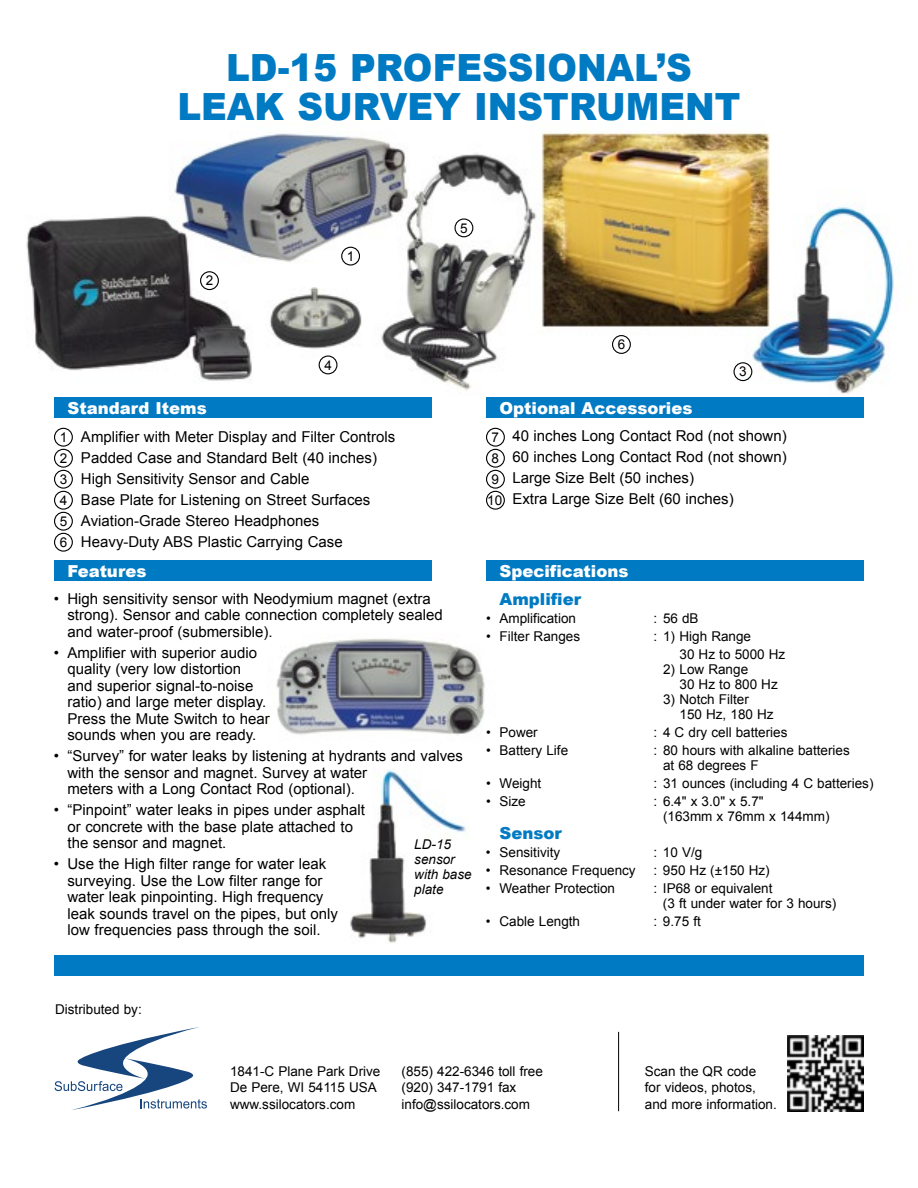
<style>
.page{position:relative;width:918px;height:1188px;background:#fff}
.page>*{position:absolute;margin:0;border:0;box-sizing:border-box;transform-origin:0 0}
.t1{font:900 37.5px/39px "Arial";color:#007ac2;text-align:center;scale:.95 1}
.t2{font:900 16.5px "Arial";color:#fff}
.t3{font:900 16.5px "Arial";color:#007ac2}
.t4{font:15px/16.5px "Arial";color:#000}
.t5{font:13.5px/21px "Arial";color:#000}
.t6{font:italic 13.5px/15px "Arial";color:#000}
</style>
<div class="page">
<img style="left:267px;top:638px;width:218px;height:97px">
<img style="left:350px;top:768px;width:116px;height:175px">
<img style="left:26px;top:132px;width:868px;height:262px">
<div style="left:54px;top:561px;width:378px;height:20px;background:#007ac2"></div>
<div style="left:486px;top:561px;width:378px;height:20px;background:#007ac2"></div>
<div style="left:54px;top:398px;width:378px;height:20px;background:#007ac2"></div>
<div style="left:486px;top:398px;width:378px;height:20px;background:#007ac2"></div>
<div style="left:54px;top:428px;width:19px;height:19px;border:1px solid #000;border-radius:50%"></div>
<div style="left:54px;top:449px;width:19px;height:19px;border:1px solid #000;border-radius:50%"></div>
<div style="left:54px;top:470px;width:19px;height:19px;border:1px solid #000;border-radius:50%"></div>
<div style="left:54px;top:491px;width:19px;height:19px;border:1px solid #000;border-radius:50%"></div>
<div style="left:486px;top:428px;width:19px;height:19px;border:1px solid #000;border-radius:50%"></div>
<div style="left:486px;top:449px;width:19px;height:19px;border:1px solid #000;border-radius:50%"></div>
<div style="left:486px;top:470px;width:19px;height:19px;border:1px solid #000;border-radius:50%"></div>
<div style="left:486px;top:491px;width:19px;height:19px;border:1px solid #000;border-radius:50%"></div>
<div style="left:54px;top:955px;width:810px;height:21px;background:#007ac2"></div>
<div style="left:54px;top:512px;width:19px;height:19px;border:1px solid #000;border-radius:50%"></div>
<div style="left:54px;top:533px;width:19px;height:19px;border:1px solid #000;border-radius:50%"></div>
<div style="left:341px;top:247px;width:19px;height:19px;border:1px solid #000;border-radius:50%"></div>
<div style="left:200px;top:271px;width:19px;height:19px;border:1px solid #000;border-radius:50%"></div>
<div style="left:733px;top:362px;width:19px;height:19px;border:1px solid #000;border-radius:50%"></div>
<div style="left:319px;top:355px;width:19px;height:19px;border:1px solid #000;border-radius:50%"></div>
<div style="left:454px;top:218px;width:19px;height:19px;border:1px solid #000;border-radius:50%"></div>
<div style="left:612px;top:335px;width:19px;height:19px;border:1px solid #000;border-radius:50%"></div>
<svg style="left:55px;top:1027px;width:152px;height:83px"></svg>
<img style="left:787px;top:1035px;width:77px;height:77px">
<hr style="left:618px;top:1032px;width:1px;height:79px;background:#000">
<h1 class="t1" style="left:177px;top:48px;width:594px">LD-15 PROFESSIONAL’S<br>LEAK SURVEY INSTRUMENT</h1>
<p class="t5" style="left:206px;top:270px;width:9px">2</p>
<p class="t5" style="left:347px;top:246px;width:9px">1</p>
<p class="t5" style="left:324px;top:355px;width:9px">4</p>
<p class="t5" style="left:460px;top:218px;width:9px">5</p>
<p class="t5" style="left:618px;top:334px;width:9px">6</p>
<p class="t2" style="left:68px;top:399px;width:141px">Standard Items</p>
<p class="t2" style="left:500px;top:399px;width:195px">Optional Accessories</p>
<p class="t5" style="left:739px;top:361px;width:9px">3</p>
<p class="t4" style="left:81px;top:426px;width:316px;line-height:21px">Amplifier with Meter Display and Filter Controls Padded Case and Standard Belt (40 inches)<br>High Sensitivity Sensor and Cable<br>Base Plate for Listening on Street Surfaces Aviation-Grade Stereo Headphones Heavy-Duty ABS Plastic Carrying Case</p>
<p class="t4" style="left:512px;top:425px;width:276px;line-height:21px">40 inches Long Contact Rod (not shown)<br>60 inches Long Contact Rod (not shown)<br>Large Size Belt (50 inches)<br>Extra Large Size Belt (60 inches)</p>
<p class="t5" style="left:60px;top:427px;width:9px;text-align:justify">1<br>2<br>3<br>4</p>
<p class="t5" style="left:487px;top:427px;width:17px;text-align:center">7<br>8<br>9<br>10</p>
<p class="t5" style="left:60px;top:511px;width:9px">5<br>6</p>
<p class="t2" style="left:68px;top:562px;width:81px">Features</p>
<p class="t2" style="left:500px;top:562px;width:130px">Specifications</p>
<p class="t4" style="left:67px;top:590px;width:377px;text-indent:-14px">• High sensitivity sensor with Neodymium magnet (extra strong). Sensor and cable connection completely sealed and water-proof (submersible).</p>
<p class="t4" style="left:67px;top:644px;width:204px;text-indent:-13px">• Amplifier with superior audio quality (very low distortion and superior signal-to-noise ratio) and large meter display.<br>Press the Mute Switch to hear sounds when you are ready.</p>
<p class="t4" style="left:67px;top:748px;width:397px;text-indent:-14px">• “Survey” for water leaks by listening at hydrants and valves with the sensor and magnet. Survey at water<br>meters with a Long Contact Rod (optional).</p>
<p class="t4" style="left:67px;top:802px;width:299px;text-indent:-14px">• “Pinpoint” water leaks in pipes under asphalt or concrete with the base plate attached to the sensor and magnet.</p>
<p class="t4" style="left:67px;top:856px;width:272px;text-indent:-14px">• Use the High filter range for water leak surveying. Use the Low filter range for water leak pinpointing. High frequency leak sounds travel on the pipes, but only low frequencies pass through the soil.</p>
<p class="t6" style="left:414px;top:837px;width:59px">LD-15 sensor with base plate</p>
<p class="t3" style="left:500px;top:590px;width:83px">Amplifier</p>
<p class="t5" style="left:486px;top:608px;width:92px">• Amplification</p>
<p class="t5" style="left:654px;top:608px;width:47px">: 56 dB</p>
<p class="t5" style="left:486px;top:626px;width:96px">• Filter Ranges</p>
<p class="t5" style="left:680px;top:627px;width:107px;line-height:18px;text-indent:-26px">: 1) High Range<br>30 Hz to 5000 Hz</p>
<p class="t5" style="left:680px;top:662px;width:100px;line-height:15px;text-indent:-16px">2) Low Range<br>30 Hz to 800 Hz</p>
<p class="t5" style="left:680px;top:692px;width:96px;line-height:15px;text-indent:-16px">3) Notch Filter<br>150 Hz, 180 Hz</p>
<p class="t5" style="left:486px;top:722px;width:53px">• Power</p>
<p class="t5" style="left:654px;top:722px;width:135px">: 4 C dry cell batteries</p>
<p class="t5" style="left:486px;top:740px;width:84px">• Battery Life</p>
<p class="t5" style="left:663px;top:743px;width:188px;line-height:15px;text-indent:-9px">: 80 hours with alkaline batteries at 68 degrees F</p>
<p class="t5" style="left:486px;top:773px;width:57px">• Weight</p>
<p class="t5" style="left:654px;top:773px;width:221px">: 31 ounces (including 4 C batteries)</p>
<p class="t5" style="left:486px;top:791px;width:41px">• Size</p>
<p class="t5" style="left:663px;top:794px;width:168px;line-height:15px;text-indent:-9px">: 6.4" x 3.0" x 5.7"<br>(163mm x 76mm x 144mm)</p>
<p class="t3" style="left:500px;top:824px;width:64px">Sensor</p>
<p class="t5" style="left:486px;top:842px;width:76px">• Sensitivity</p>
<p class="t5" style="left:654px;top:842px;width:50px">: 10 V/g</p>
<p class="t5" style="left:486px;top:860px;width:151px">• Resonance Frequency</p>
<p class="t5" style="left:654px;top:860px;width:118px">: 950 Hz (±150 Hz)</p>
<p class="t5" style="left:486px;top:878px;width:131px">• Weather Protection</p>
<p class="t5" style="left:663px;top:881px;width:175px;line-height:15px;text-indent:-9px">: IP68 or equivalent<br>(3 ft under water for 3 hours)</p>
<p class="t5" style="left:486px;top:911px;width:96px">• Cable Length</p>
<p class="t5" style="left:654px;top:911px;width:49px">: 9.75 ft</p>
<p class="t5" style="left:55px;top:999px;width:88px">Distributed by:</p>
<p class="t5" style="left:230px;top:1063px;width:152px;line-height:16.5px">1841-C Plane Park Drive<br>De Pere, WI 54115 USA www.ssilocators.com</p>
<p class="t5" style="left:402px;top:1063px;width:143px;line-height:16.5px">(855) 422-6346 toll free (920) 347-1791 fax info@ssilocators.com</p>
<p class="t5" style="left:645px;top:1063px;width:134px;line-height:16.5px">Scan the QR code<br>for videos, photos, and more information.</p>
</div>
